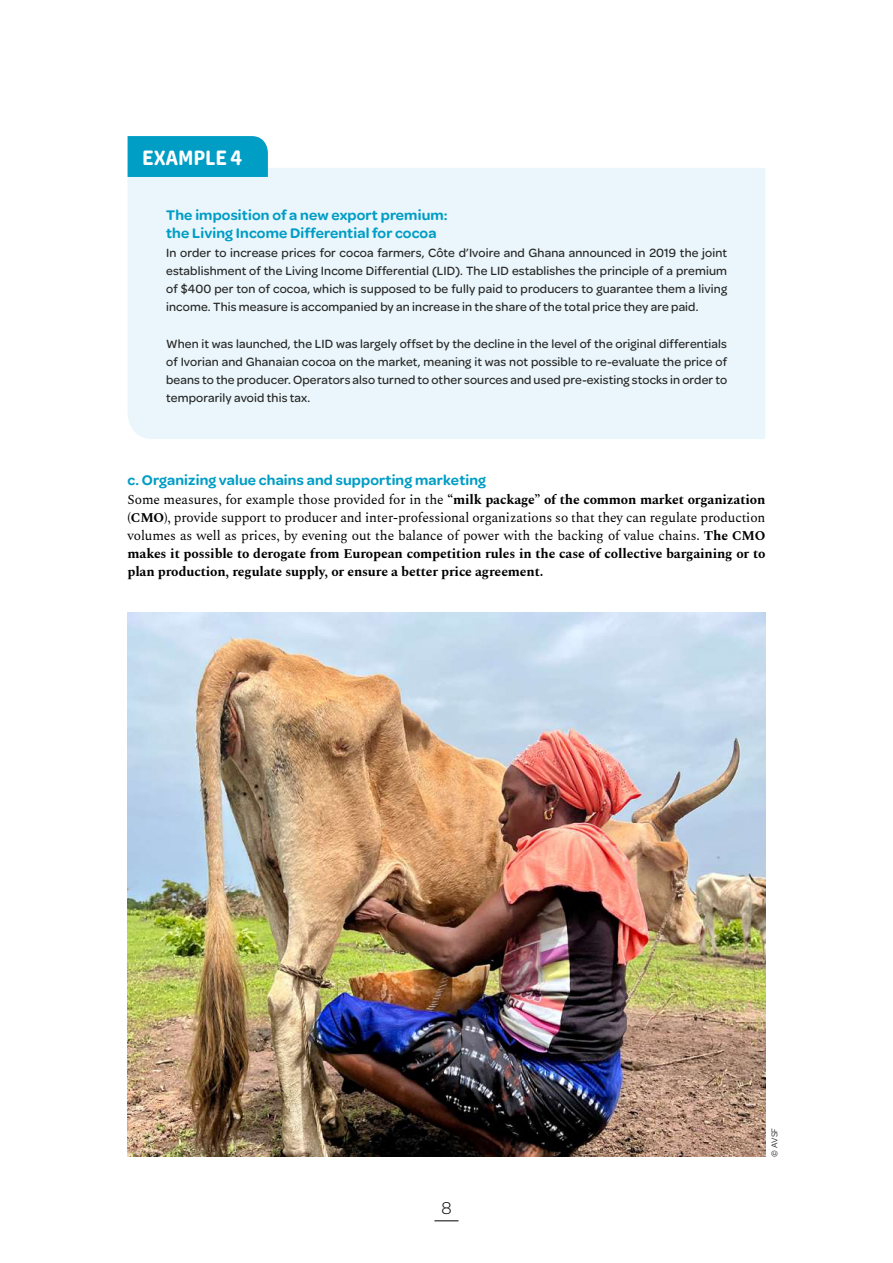
<style>
.page{position:relative;width:893px;height:1263px;background:#fff}
.page>*{position:absolute;margin:0;border:0;box-sizing:border-box;transform-origin:0 0}
.t1{font:600 22.5px "Omnes Cond";letter-spacing:.02em;color:#fff}
.t2{font:300 18px "Omnes";color:#000}
.t3{font:600 15px/18px "Omnes";letter-spacing:.01em;color:#009dc5}
.t4{font:13.5px/18px "Spectral";letter-spacing:-.01em;color:#000;text-align:justify}
.t5{font:500 12.75px/18px "Omnes";letter-spacing:.01em;color:#282827;text-align:justify}
.t6{font:9px "Omnes";color:#282827}
.s1{font-weight:700}
</style>
<div class="page">
<svg style="left:434px;top:1220px;width:25px;height:1px"></svg>
<div style="left:128px;top:168px;width:637px;height:271px;background:#eaf6fb"></div>
<div style="left:128px;top:136px;width:140px;height:41px;background:#009dc5"></div>
<img style="left:128px;top:612px;width:637px;height:545px">
<h1 class="t1" style="left:143px;top:143px;width:101px">EXAMPLE 4</h1>
<p class="t3" style="left:166px;top:205px;width:283px">The imposition of a new export premium: the Living Income Differential for cocoa</p>
<p class="t5" style="left:166px;top:244px;width:562px">In order to increase prices for cocoa farmers, Côte d’Ivoire and Ghana announced in 2019 the joint establishment of the Living Income Differential (LID). The LID establishes the principle of a premium of $400 per ton of cocoa, which is supposed to be fully paid to producers to guarantee them a living income. This measure is accompanied by an increase in the share of the total price they are paid.</p>
<p class="t5" style="left:166px;top:334px;width:562px">When it was launched, the LID was largely offset by the decline in the level of the original differentials of Ivorian and Ghanaian cocoa on the market, meaning it was not possible to re-evaluate the price of beans to the producer. Operators also turned to other sources and used pre-existing stocks in order to temporarily avoid this tax.</p>
<p class="t3" style="left:128px;top:470px;width:360px">c. Organizing value chains and supporting marketing</p>
<p class="t4" style="left:128px;top:491px;width:639px">Some measures, for example those provided for in the <span class="s1">“milk package” of the common market organization (CMO)</span>, provide support to producer and inter-professional organizations so that they can regulate production volumes as well as prices, by evening out the balance of power with the backing of value chains. <span class="s1">The CMO makes it possible to derogate from European competition rules in the case of collective bargaining or to plan production, regulate supply, or ensure a better price agreement.</span></p>
<h2 class="t2" style="left:441px;top:1196px;width:12px">8</h2>
<p class="t6" style="left:768px;top:1157px;width:30px;rotate:-90deg">© AVSF</p>
</div>
